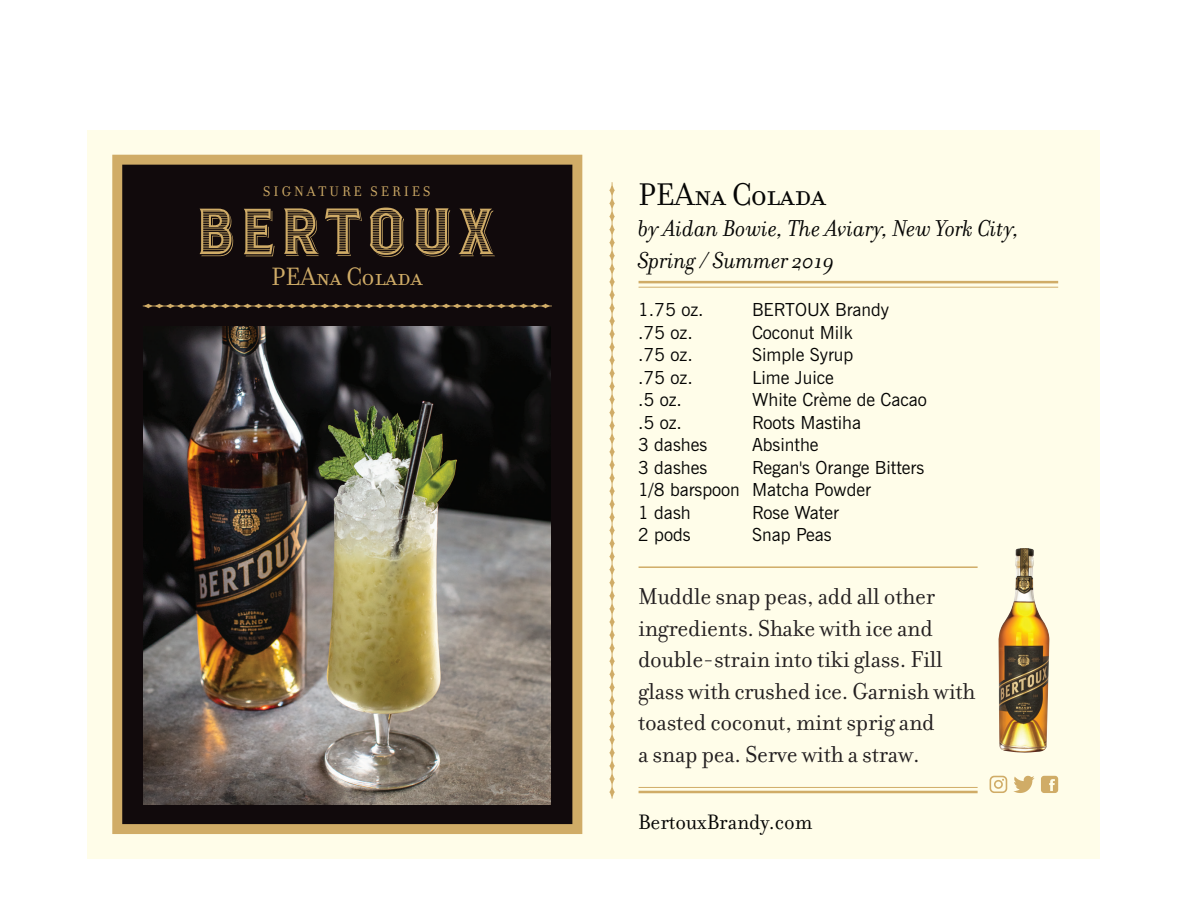
<style>
.page{position:relative;width:1188px;height:918px;background:#fff}
.page>*{position:absolute;margin:0;border:0;box-sizing:border-box;transform-origin:0 0}
.t1{font:33.75px "Filosofia Small Caps";color:#050504}
.t2{font:27px "Filosofia Small Caps";color:#d0ac67}
.t3{font:24.75px/31.5px "Filosofia OT";letter-spacing:-.01em;color:#231f20}
.t4{font:italic 24.75px/31.5px "Filosofia OT";color:#050504}
.t5{font:22.5px "Filosofia OT";color:#050504}
.t6{font:18px/22.5px "News Gothic BT";color:#050504}
.t7{font:15px "Filosofia Small Caps";letter-spacing:.2em;color:#d0ac67}
</style>
<div class="page">
<div style="left:88px;top:130px;width:1012px;height:729px;background:#fffde9"></div>
<svg style="left:609px;top:182px;width:6px;height:617px"></svg>
<svg style="left:1013px;top:776px;width:22px;height:17px"></svg>
<svg style="left:1041px;top:776px;width:17px;height:17px"></svg>
<svg style="left:990px;top:776px;width:17px;height:17px"></svg>
<img style="left:998px;top:548px;width:51px;height:205px">
<svg style="left:112px;top:155px;width:470px;height:679px;background:#372a1e"></svg>
<svg style="left:143px;top:304px;width:409px;height:4px;background:#725c3a"></svg>
<svg style="left:458px;top:209px;width:37px;height:48px;background:#55432c"></svg>
<svg style="left:244px;top:209px;width:31px;height:47px"></svg>
<svg style="left:415px;top:208px;width:35px;height:49px;background:#5f4c31"></svg>
<svg style="left:370px;top:208px;width:34px;height:49px;background:#624e32"></svg>
<svg style="left:325px;top:208px;width:37px;height:48px;background:#473825"></svg>
<svg style="left:199px;top:209px;width:34px;height:47px;background:#695435"></svg>
<svg style="left:284px;top:208px;width:35px;height:48px;background:#634f32"></svg>
<img style="left:143px;top:327px;width:408px;height:478px">
<hr style="left:639px;top:287px;width:419px;height:1px;background:#d0ac67">
<hr style="left:639px;top:281px;width:419px;height:2px;background:#d0ac67">
<hr style="left:639px;top:566px;width:339px;height:2px;background:#d0ac67">
<hr style="left:639px;top:787px;width:339px;height:1px;background:#d0ac67">
<hr style="left:639px;top:791px;width:339px;height:2px;background:#d0ac67">
<p class="t7" style="left:263px;top:183px;width:169px">SIGNATURE SERIES</p>
<h2 class="t2" style="left:271px;top:261px;width:153px">PEAna Colada</h2>
<h1 class="t1" style="left:638px;top:175px;width:189px">PEAna Colada</h1>
<h3 class="t4" style="left:638px;top:213px;width:383px">by Aidan Bowie, The Aviary, New York City,<br>Spring / Summer 2019</h3>
<p class="t6" style="left:638px;top:299px;width:67px">1.75 oz.</p>
<p class="t6" style="left:752px;top:299px;width:139px">BERTOUX Brandy</p>
<p class="t6" style="left:638px;top:321px;width:56px">.75 oz.</p>
<p class="t6" style="left:752px;top:321px;width:102px">Coconut Milk</p>
<p class="t6" style="left:638px;top:344px;width:56px">.75 oz.</p>
<p class="t6" style="left:752px;top:344px;width:103px">Simple Syrup</p>
<p class="t6" style="left:638px;top:366px;width:56px">.75 oz.</p>
<p class="t6" style="left:752px;top:366px;width:83px">Lime Juice</p>
<p class="t6" style="left:638px;top:389px;width:45px">.5 oz.</p>
<p class="t6" style="left:752px;top:389px;width:177px">White Crème de Cacao</p>
<p class="t6" style="left:638px;top:411px;width:45px">.5 oz.</p>
<p class="t6" style="left:752px;top:411px;width:111px">Roots Mastiha</p>
<p class="t6" style="left:638px;top:434px;width:71px">3 dashes</p>
<p class="t6" style="left:752px;top:434px;width:68px">Absinthe</p>
<p class="t6" style="left:638px;top:456px;width:71px">3 dashes</p>
<p class="t6" style="left:638px;top:456px;width:288px;text-indent:114px">Regan's Orange Bitters<br>1/8 barspoon Matcha Powder<br>1 dash</p>
<p class="t6" style="left:752px;top:501px;width:88px">Rose Water</p>
<p class="t6" style="left:638px;top:524px;width:54px">2 pods</p>
<p class="t6" style="left:752px;top:524px;width:81px">Snap Peas</p>
<h3 class="t3" style="left:638px;top:581px;width:339px">Muddle snap peas, add all other ingredients. Shake with ice and double-strain into tiki glass. Fill glass with crushed ice. Garnish with toasted coconut, mint sprig and<br>a snap pea. Serve with a straw.</h3>
<p class="t5" style="left:638px;top:809px;width:176px">BertouxBrandy.com</p>
</div>
